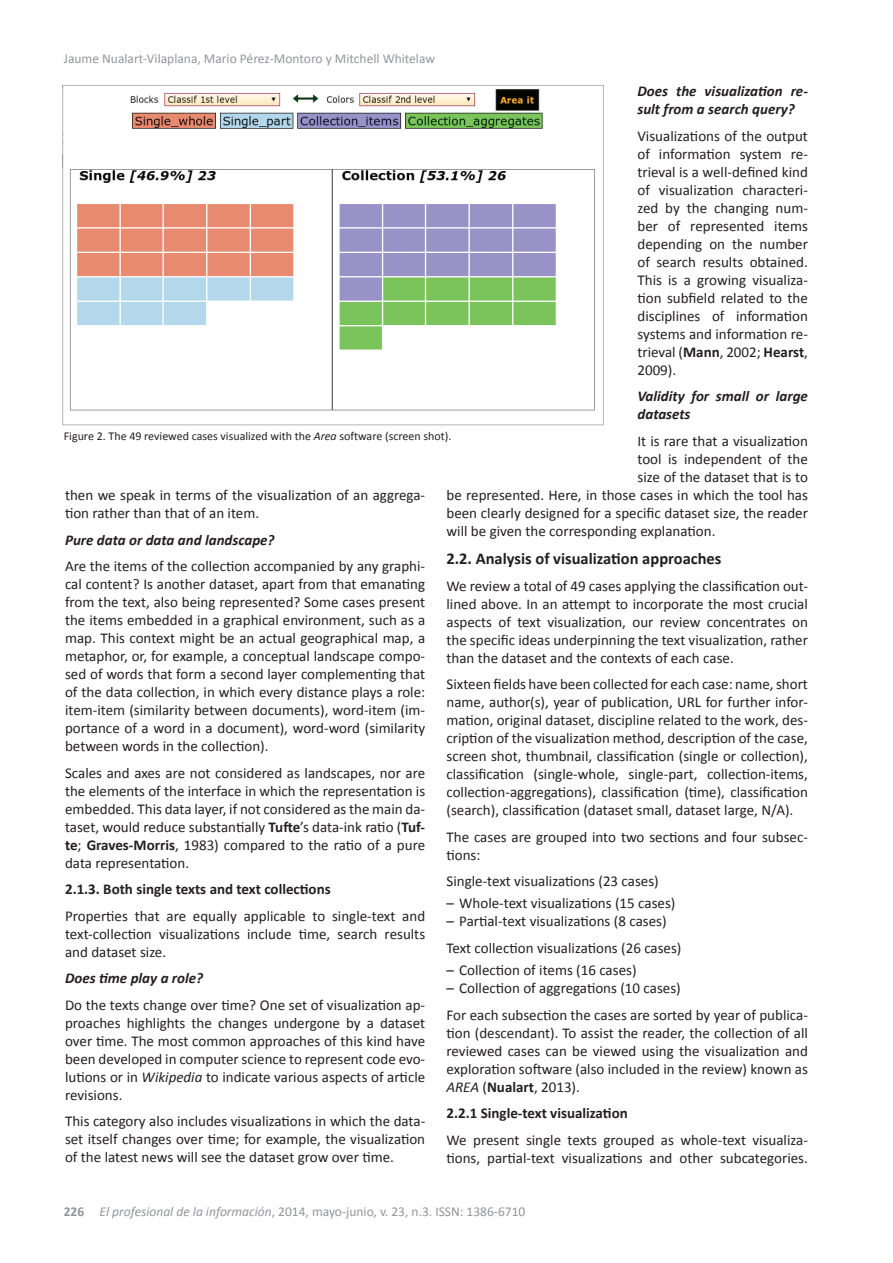
<style>
.page{position:relative;width:893px;height:1263px;background:#fff}
.page>*{position:absolute;margin:0;border:0;box-sizing:border-box;transform-origin:0 0}
.t1{font:700 16.5px "Calibri";color:#231f20}
.t2{font:15px/18px "Calibri";color:#231f20;text-align:justify}
.t3{font:italic 700 15px/18px "Calibri";color:#231f20}
.t4{font:700 15px "Calibri";color:#231f20}
.t5{font:13.5px "Calibri";color:#939598}
.t6{font:12px "Calibri";color:#231f20}
.s1{font-weight:700}
.s2{font-style:italic}
</style>
<div class="page">
<img style="left:69px;top:89px;width:526px;height:322px">
<p class="t5" style="left:64px;top:50px;width:373px">Jaume Nualart-Vilaplana, Mario Pérez-Montoro y Mitchell Whitelaw</p>
<p class="t3" style="left:637px;top:82px;width:172px">Does the visualization re&shy;sult from a search query?</p>
<p class="t2" style="left:637px;top:127px;width:172px">Visualizations of the output of information system re&shy;trieval is a well-defined kind of visualization characteri&shy;zed by the changing num&shy;ber of represented items depending on the number of search results obtained.<br>This is a growing visualiza&shy;tion subfield related to the disciplines of information systems and information re&shy;trieval (<span class="s1">Mann</span>, 2002; <span class="s1">Hearst</span>, 2009).</p>
<p class="t3" style="left:637px;top:387px;width:172px">Validity for small or large datasets</p>
<p class="t2" style="left:637px;top:432px;width:172px">It is rare that a visualization</p>
<p class="t2" style="left:637px;top:450px;width:172px">tool is independent of the</p>
<p class="t2" style="left:637px;top:468px;width:172px">size of the dataset that is to</p>
<p class="t2" style="left:446px;top:486px;width:363px">be represented. Here, in those cases in which the tool has</p>
<p class="t2" style="left:446px;top:504px;width:363px">been clearly designed for a specific dataset size, the reader</p>
<p class="t2" style="left:446px;top:522px;width:270px">will be given the corresponding explanation.</p>
<p class="t1" style="left:446px;top:548px;width:276px">2.2. Analysis of visualization approaches</p>
<p class="t2" style="left:446px;top:577px;width:363px">We review a total of 49 cases applying the classification out&shy;lined above. In an attempt to incorporate the most crucial aspects of text visualization, our review concentrates on the specific ideas underpinning the text visualization, rather than the dataset and the contexts of each case.</p>
<p class="t2" style="left:446px;top:675px;width:363px">Sixteen fields have been collected for each case: name, short name, author(s), year of publication, URL for further infor&shy;mation, original dataset, discipline related to the work, des&shy;cription of the visualization method, description of the case, screen shot, thumbnail, classification (single or collection), classification (single-whole, single-part, collection-items, collection-aggregations), classification (time), classification (search), classification (dataset small, dataset large, N/A).</p>
<p class="t2" style="left:446px;top:828px;width:363px">The cases are grouped into two sections and four subsec&shy;tions:</p>
<p class="t2" style="left:446px;top:872px;width:214px">Single-text visualizations (23 cases)</p>
<p class="t2" style="left:446px;top:894px;width:230px">– Whole-text visualizations (15 cases)</p>
<p class="t2" style="left:446px;top:908px;width:236px;line-height:26.5px">– Partial-text visualizations (8 cases)<br>Text collection visualizations (26 cases)</p>
<p class="t2" style="left:446px;top:961px;width:192px">– Collection of items (16 cases)</p>
<p class="t2" style="left:446px;top:975px;width:363px;line-height:26.5px">– Collection of aggregations (10 cases)<br>For each subsection the cases are sorted by year of publica-</p>
<p class="t2" style="left:446px;top:1024px;width:363px">tion (descendant). To assist the reader, the collection of all reviewed cases can be viewed using the visualization and exploration software (also included in the review) known as <span class="s2">AREA</span> (<span class="s1">Nualart</span>, 2013).</p>
<p class="t4" style="left:446px;top:1104px;width:183px">2.2.1 Single-text visualization</p>
<p class="t2" style="left:446px;top:1131px;width:363px">We present single texts grouped as whole-text visualiza&shy;tions, partial-text visualizations and other subcategories.</p>
<p class="t6" style="left:64px;top:428px;width:389px">Figure 2. The 49 reviewed cases visualized with the <span class="s2">Area</span> software (screen shot).</p>
<p class="t2" style="left:65px;top:486px;width:362px">then we speak in terms of the visualization of an aggrega&shy;tion rather than that of an item.</p>
<p class="t3" style="left:65px;top:531px;width:211px">Pure data or data and landscape?</p>
<p class="t2" style="left:65px;top:557px;width:362px">Are the items of the collection accompanied by any graphi&shy;cal content? Is another dataset, apart from that emanating from the text, also being represented? Some cases present the items embedded in a graphical environment, such as a map. This context might be an actual geographical map, a metaphor, or, for example, a conceptual landscape compo&shy;sed of words that form a second layer complementing that of the data collection, in which every distance plays a role: item-item (similarity between documents), word-item (im&shy;portance of a word in a document), word-word (similarity between words in the collection).</p>
<p class="t2" style="left:65px;top:764px;width:362px">Scales and axes are not considered as landscapes, nor are the elements of the interface in which the representation is embedded. This data layer, if not considered as the main da&shy;taset, would reduce substantially <span class="s1">Tufte</span>’s data-ink ratio (<span class="s1">Tuf&shy;te</span>; <span class="s1">Graves-Morris</span>, 1983) compared to the ratio of a pure data representation.</p>
<p class="t4" style="left:65px;top:880px;width:267px">2.1.3. Both single texts and text collections</p>
<p class="t2" style="left:65px;top:907px;width:362px">Properties that are equally applicable to single-text and text-collection visualizations include time, search results and dataset size.</p>
<p class="t3" style="left:65px;top:969px;width:140px">Does time play a role?</p>
<p class="t2" style="left:65px;top:996px;width:362px">Do the texts change over time? One set of visualization ap&shy;proaches highlights the changes undergone by a dataset over time. The most common approaches of this kind have been developed in computer science to represent code evo&shy;lutions or in <span class="s2">Wikipedia</span> to indicate various aspects of article revisions.</p>
<p class="t2" style="left:65px;top:1112px;width:362px">This category also includes visualizations in which the data&shy;set itself changes over time; for example, the visualization of the latest news will see the dataset grow over time.</p>
<p class="t5" style="left:64px;top:1203px;width:463px"><span class="s1">226</span> <span class="s2">El profesional de la información</span>, 2014, mayo-junio, v. 23, n.3. ISSN: 1386-6710</p>
</div>
